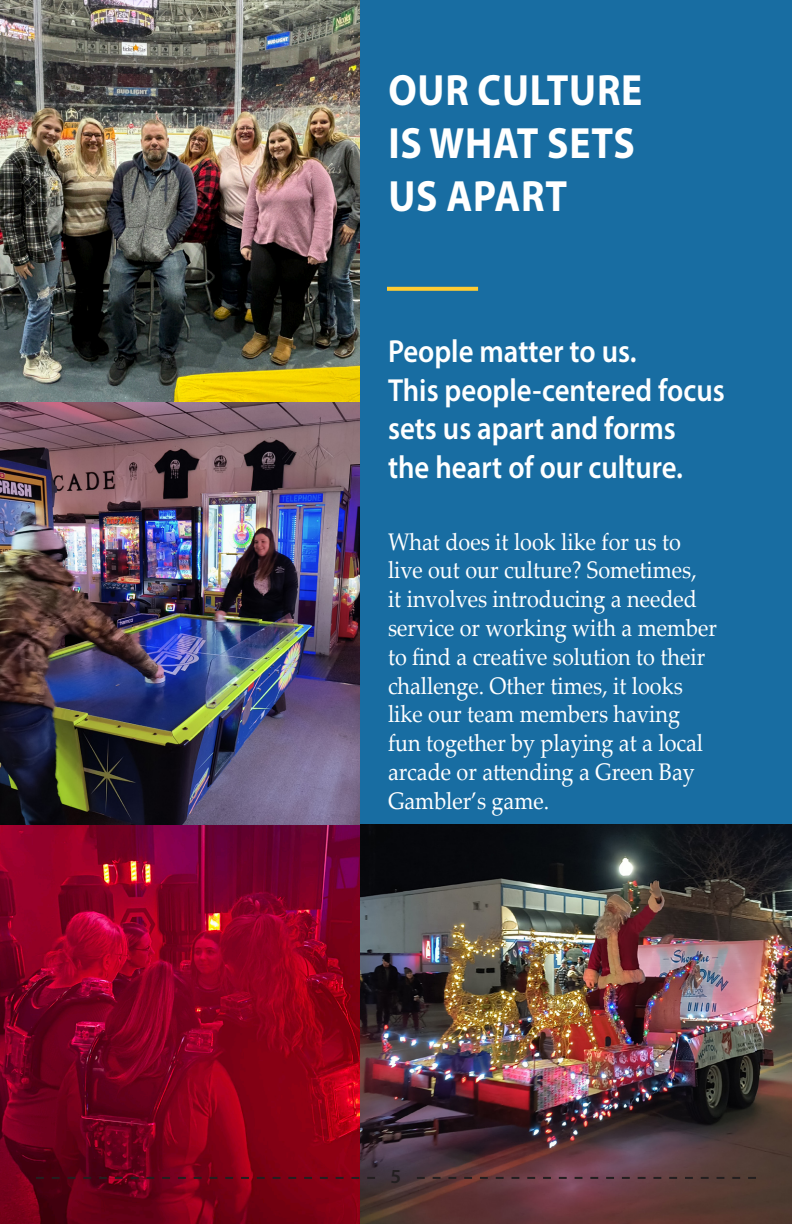
<style>
.page{position:relative;width:792px;height:1224px;background:#186da2}
.page>*{position:absolute;margin:0;border:0;box-sizing:border-box;transform-origin:0 0}
.t1{font:700 44px/52.8px "Myriad Pro";letter-spacing:.02em;color:#fff;scale:.9 1}
.h2_white{font:600 32px/38.4px "Myriad Pro";color:#fff;scale:.9 1}
.regular_white_text{font:24px/28.8px "Palatino Linotype";color:#fff;scale:.9 1}
.t2{font:600 20px "Myriad Pro";color:#231f20}
</style>
<div class="page">
<img style="left:0;top:824px;width:792px;height:400px">
<svg style="left:36px;top:1177px;width:339px;height:2px"></svg>
<svg style="left:417px;top:1177px;width:339px;height:2px"></svg>
<img style="left:0;top:0;width:360px;height:824px">
<svg style="left:387px;top:287px;width:91px;height:4px"></svg>
<h1 class="t1" style="left:388px;top:62px;width:284px">OUR CULTURE<br>IS WHAT SETS<br>US APART</h1>
<p class="h2_white" style="left:388px;top:332px;width:376px">People matter to us.<br>This people-centered focus sets us apart and forms the heart of our culture.</p>
<p class="regular_white_text" style="left:388px;top:526px;width:367px">What does it look like for us to live out our culture? Sometimes,<br>it involves introducing a needed service or working with a member to find a creative solution to their challenge. Other times, it looks like our team members having fun together by playing at a local arcade or attending a Green Bay<br>Gambler’s game.</p>
<p class="t2" style="left:391px;top:1163px;width:12px">5</p>
</div>
